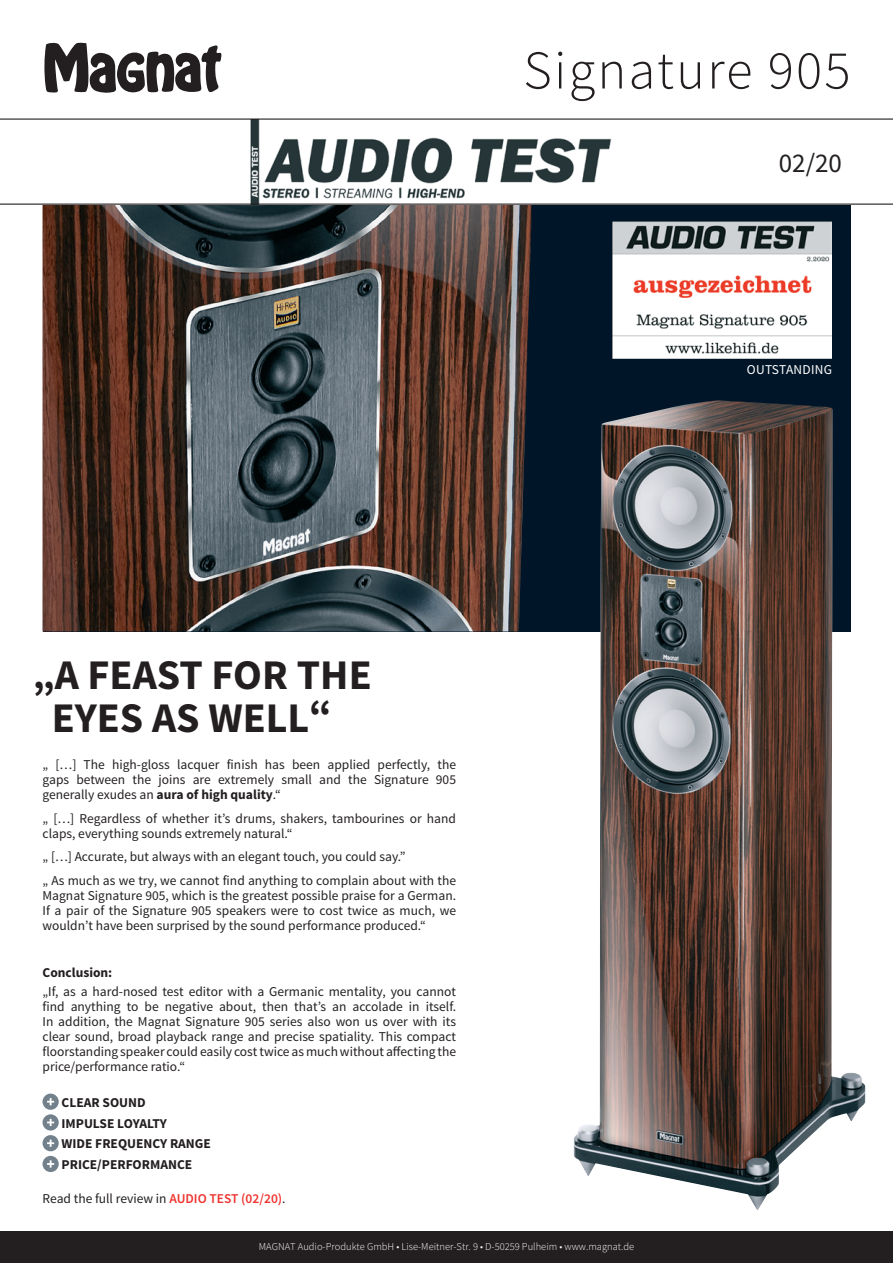
<style>
.page{position:relative;width:893px;height:1263px;background:#fff}
.page>*{position:absolute;margin:0;border:0;box-sizing:border-box;transform-origin:0 0}
.t1{font:300 54.6px "Source Sans Pro";letter-spacing:.04em;color:#231f20}
.t2{font:700 42.3px/43.2px "Source Sans Pro";color:#231f20;text-align:center}
.t3{font:27px "Source Sans Pro";color:#231f20}
.t4{font:13.5px/15px "Source Sans Pro";color:#231f20;text-align:justify}
.t5{font:700 13.5px/20.7px "Source Sans Pro";color:#231f20}
.t6{font:13.5px "Source Sans Pro";letter-spacing:.02em;color:#fff}
.t7{font:300 10.5px "Source Sans Pro";color:#fff}
.s1{font-weight:700}
.s2{font-weight:600;color:#ee342f}
</style>
<div class="page">
<div style="left:43px;top:132px;width:807px;height:499px;background:#001528"></div>
<img style="left:43px;top:205px;width:489px;height:426px">
<div style="left:0;top:1231px;width:893px;height:32px;background:#231f20"></div>
<svg style="left:44px;top:43px;width:177px;height:50px"></svg>
<svg style="left:0;top:118px;width:893px;height:87px"></svg>
<img style="left:573px;top:400px;width:292px;height:810px">
<img style="left:613px;top:222px;width:219px;height:137px">
<div style="left:43px;top:1093px;width:16px;height:17px;background:#72818b;border-radius:50%"></div>
<svg style="left:47px;top:1098px;width:7px;height:7px"></svg>
<div style="left:43px;top:1114px;width:16px;height:16px;background:#72818b;border-radius:50%"></div>
<svg style="left:47px;top:1119px;width:7px;height:7px"></svg>
<div style="left:43px;top:1135px;width:16px;height:16px;background:#72818b;border-radius:50%"></div>
<svg style="left:47px;top:1139px;width:7px;height:8px"></svg>
<div style="left:43px;top:1156px;width:16px;height:16px;background:#72818b;border-radius:50%"></div>
<svg style="left:47px;top:1160px;width:7px;height:7px"></svg>
<h1 class="t1" style="left:523px;top:37px;width:329px">Signature 905</h1>
<h3 class="t3" style="left:779px;top:146px;width:65px">02/20</h3>
<p class="t6" style="left:747px;top:361px;width:86px">OUTSTANDING</p>
<h2 class="t2" style="left:32px;top:655px;width:341px">„A FEAST FOR THE<br>EYES AS WELL“</h2>
<p class="t4" style="left:43px;top:757px;width:415px">„ […] The high-gloss lacquer finish has been applied perfectly, the gaps between the joins are extremely small and the Signature 905 generally exudes an <span class="s1">aura of high quality</span>.“</p>
<p class="t4" style="left:43px;top:811px;width:415px">„ […] Regardless of whether it’s drums, shakers, tambourines or hand claps, everything sounds extremely natural.“</p>
<p class="t4" style="left:43px;top:845px;width:415px;line-height:23.5px">„ […] Accurate, but always with an elegant touch, you could say.”<br>„ As much as we try, we cannot find anything to complain about with the</p>
<p class="t4" style="left:43px;top:888px;width:415px">Magnat Signature 905, which is the greatest possible praise for a German.<br>If a pair of the Signature 905 speakers were to cost twice as much, we wouldn’t have been surprised by the sound performance produced.“</p>
<p class="t5" style="left:43px;top:962px;width:71px">Conclusion:</p>
<p class="t4" style="left:43px;top:984px;width:415px">„If, as a hard-nosed test editor with a Germanic mentality, you cannot find anything to be negative about, then that’s an accolade in itself.<br>In addition, the Magnat Signature 905 series also won us over with its clear sound, broad playback range and precise spatiality. This compact floorstanding speaker could easily cost twice as much without affecting the price/performance ratio.“</p>
<p class="t5" style="left:62px;top:1092px;width:151px">CLEAR SOUND<br>IMPULSE LOYALTY<br>WIDE FREQUENCY RANGE<br>PRICE/PERFORMANCE</p>
<p class="t4" style="left:43px;top:1191px;width:245px">Read the full review in <span class="s2">AUDIO TEST (02/20)</span>.</p>
<p class="t7" style="left:259px;top:1240px;width:377px">MAGNAT Audio-Produkte GmbH • Lise-Meitner-Str. 9 • D-50259 Pulheim • www.magnat.de</p>
</div>
